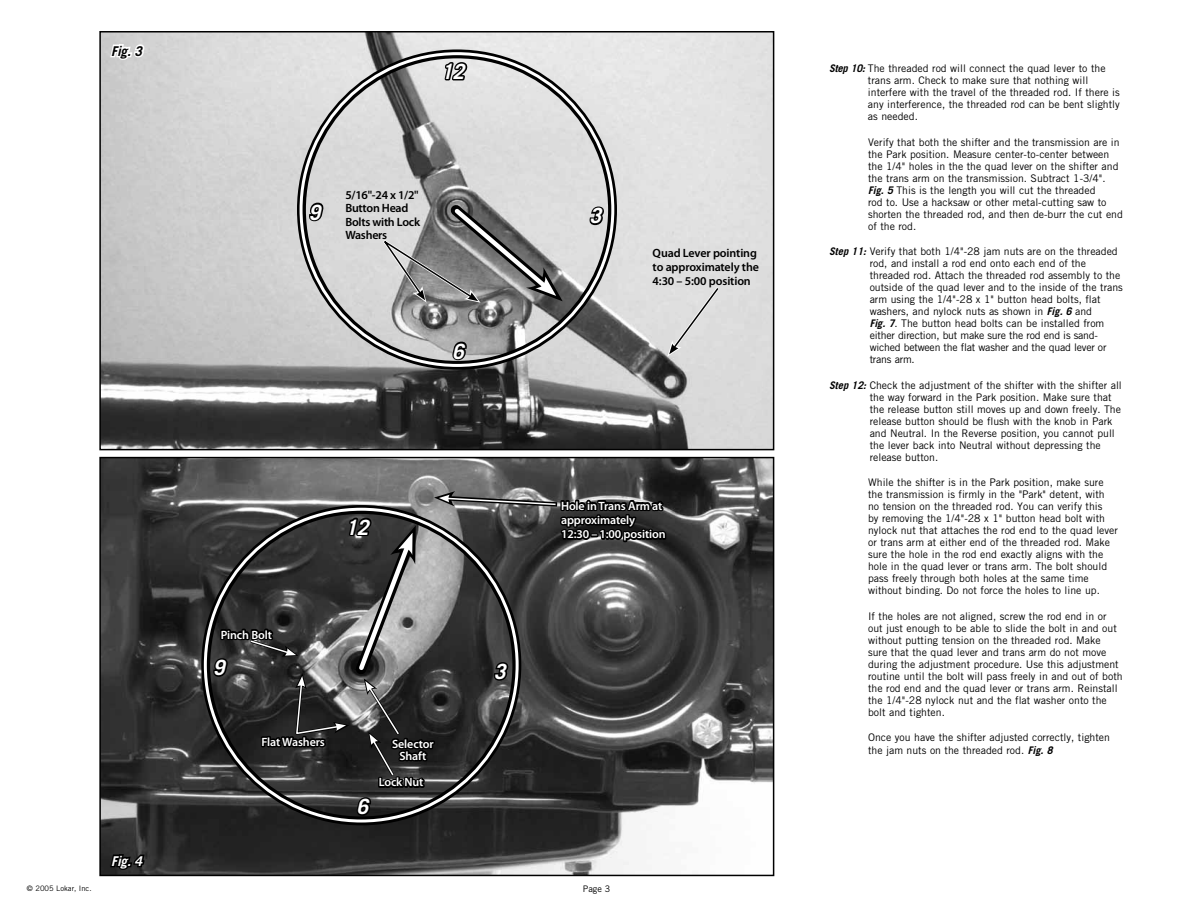
<style>
.page{position:relative;width:1188px;height:918px;background:#fff}
.page>*{position:absolute;margin:0;border:0;box-sizing:border-box;transform-origin:0 0}
.t1{font:italic 700 21px "Trade Gothic";color:#fff}
.t2{font:italic 700 13.5px "Trade Gothic";color:#000}
.t3{font:italic 700 13.5px "Trade Gothic";color:#fff}
.t4{font:600 12px/13.5px "Myriad Pro";letter-spacing:-.015em;color:#000}
.t5{font:600 12px/14.4px "Myriad Pro";letter-spacing:-.01em;color:#fff}
.t6{font:10.5px/12px "Trade Gothic";color:#000}
.t7{font:9px "Trade Gothic";color:#000}
.t8{font:7.5px "Trade Gothic";color:#000}
.s1{font-weight:700;font-style:italic}
</style>
<div class="page">
<img style="left:102px;top:34px;width:669px;height:413px">
<div style="left:99px;top:31px;width:675px;height:419px;border:2px solid #000"></div>
<img style="left:102px;top:460px;width:669px;height:413px">
<div style="left:99px;top:457px;width:675px;height:419px;border:2px solid #000"></div>
<svg style="left:108px;top:31px;width:39px;height:30px"></svg>
<svg style="left:108px;top:837px;width:39px;height:34px"></svg>
<svg style="left:588px;top:205px;width:19px;height:22px"></svg>
<svg style="left:308px;top:201px;width:18px;height:22px"></svg>
<svg style="left:450px;top:340px;width:18px;height:20px"></svg>
<svg style="left:443px;top:61px;width:27px;height:22px"></svg>
<div style="left:297px;top:49px;width:320px;height:321px;border:9px solid #000;border-radius:50%"></div>
<svg style="left:667px;top:284px;width:55px;height:73px;background:#d6d6d6"></svg>
<svg style="left:374px;top:195px;width:189px;height:108px;background:#9b9b9b"></svg>
<svg style="left:212px;top:472px;width:456px;height:345px;background:#4a4a4a"></svg>
<p class="t2" style="left:111px;top:43px;width:32px">Fig. 3</p>
<p class="t8" style="left:27px;top:884px;width:66px">© 2005 Lokar, Inc.</p>
<p class="t3" style="left:111px;top:853px;width:32px">Fig. 4</p>
<h1 class="t1" style="left:441px;top:59px;width:25px">12</h1>
<h1 class="t1" style="left:309px;top:199px;width:13px">9</h1>
<p class="t4" style="left:345px;top:188px;width:76px">5/16"-24 x 1/2"<br>Button Head<br>Bolts with Lock<br>Washers</p>
<h1 class="t1" style="left:452px;top:338px;width:13px">6</h1>
<h1 class="t1" style="left:590px;top:203px;width:13px">3</h1>
<p class="t4" style="left:653px;top:246px;width:108px;line-height:14.4px">Quad Lever pointing to approximately the<br>4:30 – 5:00 position</p>
<h1 class="t1" style="left:345px;top:514px;width:25px">12</h1>
<p class="t5" style="left:221px;top:628px;width:53px">Pinch Bolt</p>
<h1 class="t1" style="left:213px;top:655px;width:13px">9</h1>
<p class="t5" style="left:262px;top:735px;width:65px">Flat Washers</p>
<h1 class="t1" style="left:357px;top:794px;width:13px">6</h1>
<p class="t5" style="left:392px;top:738px;width:43px;line-height:12px;text-align:center">Selector<br>Shaft</p>
<p class="t5" style="left:379px;top:775px;width:46px">Lock Nut</p>
<h1 class="t1" style="left:494px;top:659px;width:13px">3</h1>
<p class="t5" style="left:561px;top:499px;width:106px">Hole in Trans Arm at approximately<br>12:30 – 1:00 position</p>
<p class="t7" style="left:583px;top:883px;width:29px">Page 3</p>
<p class="t6" style="left:868px;top:63px;width:253px;text-indent:-39px"><span class="s1">Step 10:</span> The threaded rod will connect the quad lever to the trans arm. Check to make sure that nothing will interfere with the travel of the threaded rod. If there is any interference, the threaded rod can be bent slightly as needed.</p>
<p class="t6" style="left:868px;top:136px;width:256px">Verify that both the shifter and the transmission are in the Park position. Measure center-to-center between the 1/4" holes in the the quad lever on the shifter and the trans arm on the transmission. Subtract 1-3/4".<br><span class="s1">Fig. 5</span> This is the length you will cut the threaded<br>rod to. Use a hacksaw or other metal-cutting saw to shorten the threaded rod, and then de-burr the cut end of the rod.</p>
<p class="t6" style="left:870px;top:246px;width:255px;text-indent:-41px"><span class="s1">Step 11:</span> Verify that both 1/4"-28 jam nuts are on the threaded rod, and install a rod end onto each end of the threaded rod. Attach the threaded rod assembly to the outside of the quad lever and to the inside of the trans arm using the 1/4"-28 x 1" button head bolts, flat washers, and nylock nuts as shown in <span class="s1">Fig. 6</span> and<br><span class="s1">Fig. 7</span>. The button head bolts can be installed from either direction, but make sure the rod end is sand&shy;wiched between the flat washer and the quad lever or trans arm.</p>
<p class="t6" style="left:870px;top:379px;width:254px;text-indent:-41px"><span class="s1">Step 12:</span> Check the adjustment of the shifter with the shifter all the way forward in the Park position. Make sure that the release button still moves up and down freely. The release button should be flush with the knob in Park and Neutral. In the Reverse position, you cannot pull the lever back into Neutral without depressing the release button.</p>
<p class="t6" style="left:868px;top:477px;width:251px">While the shifter is in the Park position, make sure the transmission is firmly in the "Park" detent, with no tension on the threaded rod. You can verify this<br>by removing the 1/4"-28 x 1" button head bolt with nylock nut that attaches the rod end to the quad lever or trans arm at either end of the threaded rod. Make sure the hole in the rod end exactly aligns with the hole in the quad lever or trans arm. The bolt should pass freely through both holes at the same time without binding. Do not force the holes to line up.</p>
<p class="t6" style="left:868px;top:610px;width:256px">If the holes are not aligned, screw the rod end in or out just enough to be able to slide the bolt in and out without putting tension on the threaded rod. Make<br>sure that the quad lever and trans arm do not move during the adjustment procedure. Use this adjustment routine until the bolt will pass freely in and out of both the rod end and the quad lever or trans arm. Reinstall the 1/4"-28 nylock nut and the flat washer onto the bolt and tighten.</p>
<p class="t6" style="left:868px;top:732px;width:243px">Once you have the shifter adjusted correctly, tighten the jam nuts on the threaded rod. <span class="s1">Fig. 8</span></p>
</div>
